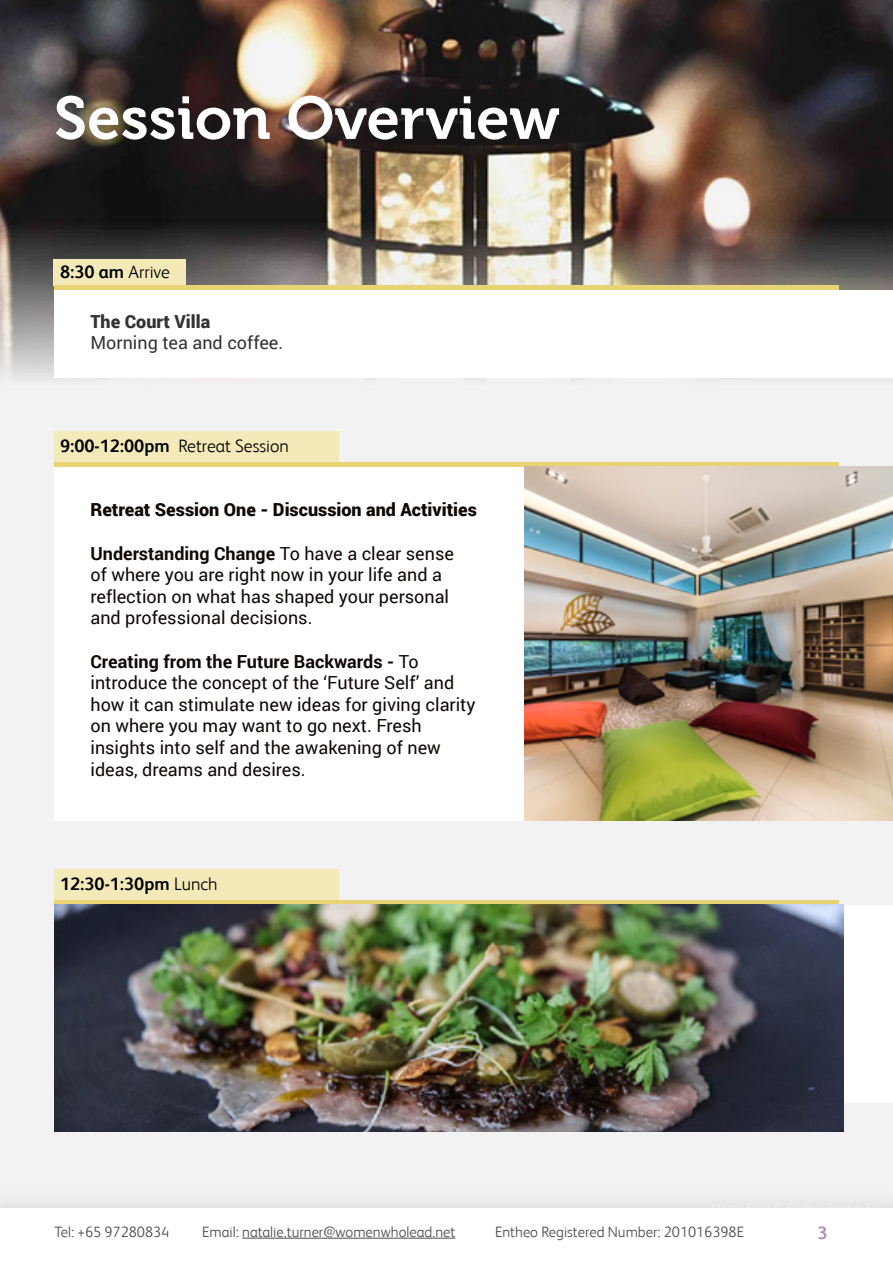
<style>
.page{position:relative;width:893px;height:1263px;background:#f2f2f2}
.page>*{position:absolute;margin:0;border:0;box-sizing:border-box;transform-origin:0 0}
.t1{font:60px "Museo 700";color:#fff}
.t2{font:18px/21.6px "Roboto";color:#100906}
.t3{font:900 18px "Roboto";color:#100906}
.t4{font:700 18px "FS Albert";color:#000}
.t5{font:300 18px "FS Albert";color:#000}
.t6{font:18px "Roboto";color:#333}
.t7{font:900 18px "Roboto";color:#333}
.t8{font:700 18px "FS Albert";color:#9f91ba}
.t9{font:300 15px "FS Albert";color:#4d4d4d}
.s1{font-weight:300}
.s2{font-weight:700}
</style>
<div class="page">
<div style="left:0;top:1185px;width:893px;height:78px;background:#eee"></div>
<div style="left:0;top:1209px;width:893px;height:54px;background:#fff"></div>
<hr style="left:242px;top:1238px;width:213px;height:1px;background:#4d4d4d">
<img style="left:0;top:0;width:893px;height:467px">
<div style="left:53px;top:259px;width:132px;height:26px;background:#f4eab9"></div>
<div style="left:54px;top:431px;width:284px;height:31px;background:#f4eab9"></div>
<div style="left:54px;top:869px;width:284px;height:31px;background:#f4eab9"></div>
<div style="left:54px;top:290px;width:839px;height:87px;background:#fff"></div>
<div style="left:54px;top:467px;width:839px;height:353px;background:#fff"></div>
<div style="left:54px;top:905px;width:839px;height:198px;background:#fff"></div>
<div style="left:54px;top:285px;width:785px;height:5px;background:#e8d474"></div>
<div style="left:54px;top:462px;width:785px;height:5px;background:#e8d474"></div>
<div style="left:54px;top:900px;width:785px;height:5px;background:#e8d474"></div>
<img style="left:524px;top:467px;width:369px;height:353px">
<img style="left:55px;top:905px;width:789px;height:226px">
<h1 class="t1" style="left:54px;top:85px;width:507px">Session Overview</h1>
<p class="t4" style="left:60px;top:264px;width:111px">8:30 am <span class="s1">Arrive</span></p>
<p class="t7" style="left:90px;top:309px;width:121px">The Court Villa</p>
<p class="t6" style="left:90px;top:330px;width:194px">Morning tea and coffee.</p>
<p class="t5" style="left:60px;top:438px;width:230px"><span class="s2">9:00-12:00pm</span> Retreat Session</p>
<p class="t3" style="left:90px;top:497px;width:388px">Retreat Session One - Discussion and Activities</p>
<p class="t2" style="left:90px;top:542px;width:365px"><span class="s2">Understanding Change</span> To have a clear sense of where you are right now in your life and a reflection on what has shaped your personal and professional decisions.</p>
<p class="t2" style="left:90px;top:650px;width:387px"><span class="s2">Creating from the Future Backwards -</span> To introduce the concept of the ‘Future Self’ and how it can stimulate new ideas for giving clarity on where you may want to go next. Fresh insights into self and the awakening of new ideas, dreams and desires.</p>
<p class="t4" style="left:60px;top:876px;width:159px">12:30-1:30pm <span class="s1">Lunch</span></p>
<p class="t9" style="left:55px;top:1225px;width:116px">Tel: +65 97280834</p>
<p class="t9" style="left:202px;top:1225px;width:255px">Email: natalie.turner@womenwholead.net</p>
<p class="t9" style="left:495px;top:1225px;width:250px">Entheo Registered Number: 201016398E</p>
<p class="t8" style="left:818px;top:1225px;width:12px">3</p>
</div>
